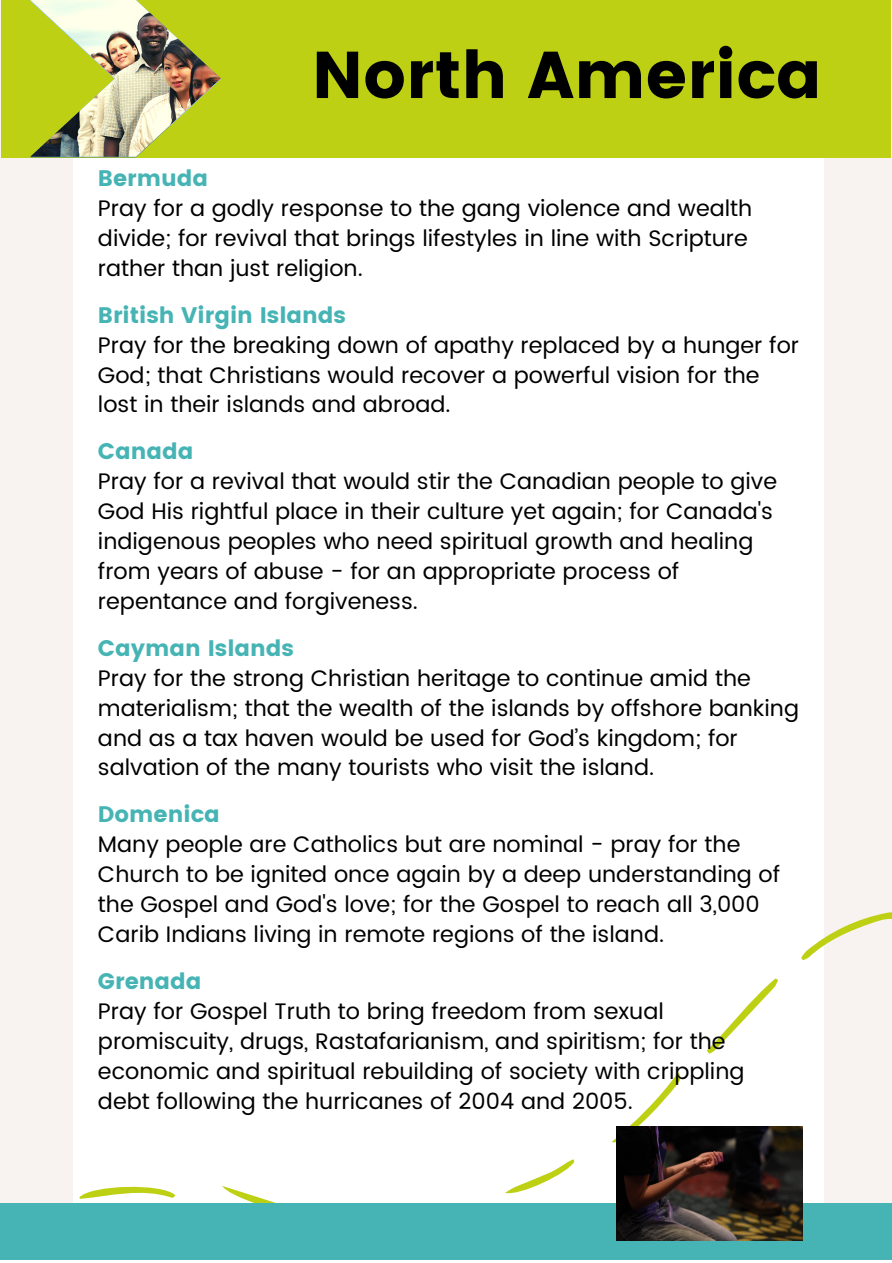
<style>
.page{position:relative;width:892px;height:1263px;background:#fff}
.page>*{position:absolute;margin:0;border:0;box-sizing:border-box;transform-origin:0 0}
.t1{font:65.7px "Poppins";color:#000}
.t2{font:22.5px/30px "Poppins";color:#000}
.t3{font:22.5px "Poppins";color:#46b4b4}
</style>
<div class="page">
<div style="left:0;top:0;width:891px;height:1259px;background:#f8f3f0"></div>
<div style="left:73px;top:157px;width:750px;height:1102px;background:#fff"></div>
<svg style="left:801px;top:911px;width:90px;height:49px"></svg>
<svg style="left:79px;top:1186px;width:96px;height:12px"></svg>
<svg style="left:706px;top:978px;width:72px;height:75px"></svg>
<svg style="left:611px;top:1072px;width:70px;height:70px"></svg>
<svg style="left:222px;top:1186px;width:54px;height:17px"></svg>
<svg style="left:505px;top:1159px;width:69px;height:35px"></svg>
<div style="left:1px;top:1px;width:889px;height:157px;background:#bdd013"></div>
<img style="left:30px;top:0;width:191px;height:157px">
<div style="left:0;top:1203px;width:891px;height:56px;background:#46b4b4"></div>
<img style="left:616px;top:1125px;width:186px;height:115px">
<h1 class="t1" style="left:312px;top:37px;width:511px">North America</h1>
<p class="t3" style="left:98px;top:165px;width:112px">Bermuda</p>
<p class="t2" style="left:98px;top:193px;width:655px">Pray for a godly response to the gang violence and wealth divide; for revival that brings lifestyles in line with Scripture rather than just religion.</p>
<p class="t3" style="left:98px;top:302px;width:249px">British Virgin Islands</p>
<p class="t2" style="left:98px;top:330px;width:702px">Pray for the breaking down of apathy replaced by a hunger for<br>God; that Christians would recover a powerful vision for the lost in their islands and abroad.</p>
<p class="t3" style="left:98px;top:438px;width:97px">Canada</p>
<p class="t2" style="left:98px;top:466px;width:680px">Pray for a revival that would stir the Canadian people to give God His rightful place in their culture yet again; for Canada's indigenous peoples who need spiritual growth and healing from years of abuse - for an appropriate process of repentance and forgiveness.</p>
<p class="t3" style="left:98px;top:634px;width:197px">Cayman Islands</p>
<p class="t2" style="left:98px;top:663px;width:702px">Pray for the strong Christian heritage to continue amid the materialism; that the wealth of the islands by offshore banking and as a tax haven would be used for God’s kingdom; for salvation of the many tourists who visit the island.</p>
<p class="t3" style="left:98px;top:801px;width:123px">Domenica</p>
<p class="t2" style="left:98px;top:829px;width:683px">Many people are Catholics but are nominal - pray for the Church to be ignited once again by a deep understanding of the Gospel and God's love; for the Gospel to reach all 3,000<br>Carib Indians living in remote regions of the island.</p>
<p class="t3" style="left:98px;top:967px;width:105px">Grenada</p>
<p class="t2" style="left:98px;top:995px;width:648px">Pray for Gospel Truth to bring freedom from sexual promiscuity, drugs, Rastafarianism, and spiritism; for the economic and spiritual rebuilding of society with crippling debt following the hurricanes of 2004 and 2005.</p>
</div>
